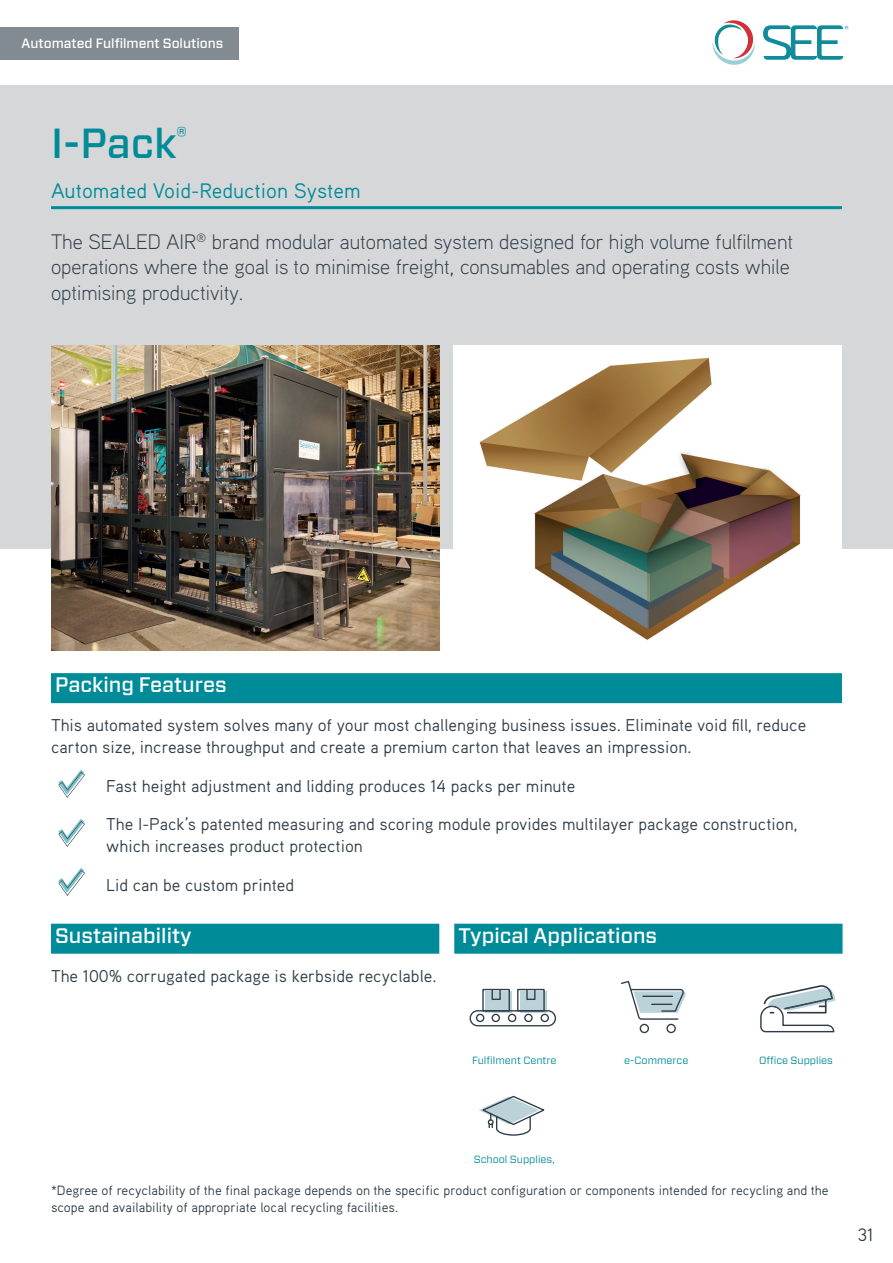
<style>
.page{position:relative;width:893px;height:1263px;background:#fff}
.page>*{position:absolute;margin:0;border:0;box-sizing:border-box;transform-origin:0 0}
.t1{font:500 42px "Forza";color:#008b98}
.t2{font:300 21px/25.5px "Aaux Pro OT";color:#2e3d48}
.t3{font:500 21px "Forza";color:#fff}
.t4{font:21px "Aaux Pro OT";color:#008b98}
.t5{font:18px "Aaux Pro OT";color:#2e3d48}
.t6{font:17.1px/21.8px "Aaux Pro OT";color:#2e3d48}
.t7{font:13.5px/16.5px "Aaux Pro OT";color:#2e3d48}
.t8{font:500 13.5px "Forza";color:#fff}
.t9{font:10.5px "Forza";color:#008b98}
</style>
<div class="page">
<svg style="left:712px;top:20px;width:43px;height:45px"></svg>
<svg style="left:763px;top:25px;width:85px;height:35px"></svg>
<div style="left:0;top:27px;width:238px;height:33px;background:#838b92"></div>
<div style="left:0;top:85px;width:893px;height:464px;background:#d6d7d9"></div>
<img style="left:51px;top:345px;width:388px;height:305px">
<img style="left:454px;top:345px;width:388px;height:295px">
<div style="left:51px;top:673px;width:791px;height:30px;background:#008b98"></div>
<svg style="left:58px;top:770px;width:27px;height:28px"></svg>
<svg style="left:58px;top:819px;width:27px;height:28px"></svg>
<svg style="left:58px;top:868px;width:27px;height:28px"></svg>
<svg style="left:479px;top:1095px;width:66px;height:41px"></svg>
<svg style="left:760px;top:985px;width:75px;height:47px"></svg>
<div style="left:666px;top:1024px;width:10px;height:9px;border:1px solid #2f3c47;border-radius:50%"></div>
<div style="left:640px;top:1024px;width:9px;height:9px;border:1px solid #2f3c47;border-radius:50%"></div>
<svg style="left:621px;top:980px;width:65px;height:40px"></svg>
<div style="left:520px;top:991px;width:26px;height:21px;background:#bbd2d8"></div>
<div style="left:485px;top:991px;width:26px;height:21px;background:#bbd2d8"></div>
<div style="left:470px;top:1010px;width:86px;height:16px;border:1px solid #2f3c47;border-radius:7px"></div>
<div style="left:476px;top:1014px;width:8px;height:8px;border:1px solid #2f3c47;border-radius:50%"></div>
<div style="left:492px;top:1014px;width:8px;height:8px;border:1px solid #2f3c47;border-radius:50%"></div>
<div style="left:508px;top:1014px;width:8px;height:8px;border:1px solid #2f3c47;border-radius:50%"></div>
<div style="left:524px;top:1014px;width:9px;height:8px;border:1px solid #2f3c47;border-radius:50%"></div>
<div style="left:540px;top:1014px;width:9px;height:8px;border:1px solid #2f3c47;border-radius:50%"></div>
<div style="left:517px;top:989px;width:28px;height:22px;border:1px solid #2f3c47"></div>
<svg style="left:526px;top:988px;width:10px;height:12px"></svg>
<div style="left:482px;top:989px;width:28px;height:22px;border:1px solid #2f3c47"></div>
<svg style="left:491px;top:988px;width:10px;height:12px"></svg>
<div style="left:454px;top:924px;width:389px;height:30px;background:#008b98"></div>
<div style="left:51px;top:924px;width:388px;height:30px;background:#008b98"></div>
<hr style="left:51px;top:206px;width:791px;height:3px;background:#008b98">
<p class="t8" style="left:22px;top:34px;width:203px">Automated Fulfilment Solutions</p>
<h1 class="t1" style="left:51px;top:116px;width:137px">I-Pack<sup>®</sup></h1>
<p class="t4" style="left:51px;top:177px;width:311px">Automated Void-Reduction System</p>
<p class="t2" style="left:51px;top:228px;width:744px">The SEALED AIR<sup>®</sup> brand modular automated system designed for high volume fulfilment operations where the goal is to minimise freight, consumables and operating costs while optimising productivity.</p>
<p class="t3" style="left:55px;top:671px;width:173px">Packing Features</p>
<p class="t6" style="left:51px;top:714px;width:757px">This automated system solves many of your most challenging business issues. Eliminate void fill, reduce carton size, increase throughput and create a premium carton that leaves an impression.</p>
<p class="t6" style="left:106px;top:774px;width:471px">Fast height adjustment and lidding produces 14 packs per minute</p>
<p class="t6" style="left:106px;top:813px;width:693px">The I-Pack’s patented measuring and scoring module provides multilayer package construction, which increases product protection</p>
<p class="t6" style="left:106px;top:873px;width:189px">Lid can be custom printed</p>
<p class="t3" style="left:55px;top:921px;width:138px">Sustainability</p>
<p class="t3" style="left:458px;top:921px;width:200px">Typical Applications</p>
<p class="t6" style="left:51px;top:964px;width:387px">The 100% corrugated package is kerbside recyclable.</p>
<p class="t9" style="left:472px;top:1053px;width:86px">Fulfilment Centre</p>
<p class="t9" style="left:624px;top:1053px;width:66px">e-Commerce</p>
<p class="t9" style="left:759px;top:1053px;width:75px">Office Supplies</p>
<p class="t9" style="left:474px;top:1152px;width:83px">School Supplies,</p>
<p class="t7" style="left:51px;top:1182px;width:779px">*Degree of recyclability of the final package depends on the specific product configuration or components intended for recycling and the scope and availability of appropriate local recycling facilities.</p>
<p class="t5" style="left:858px;top:1223px;width:17px">31</p>
</div>
